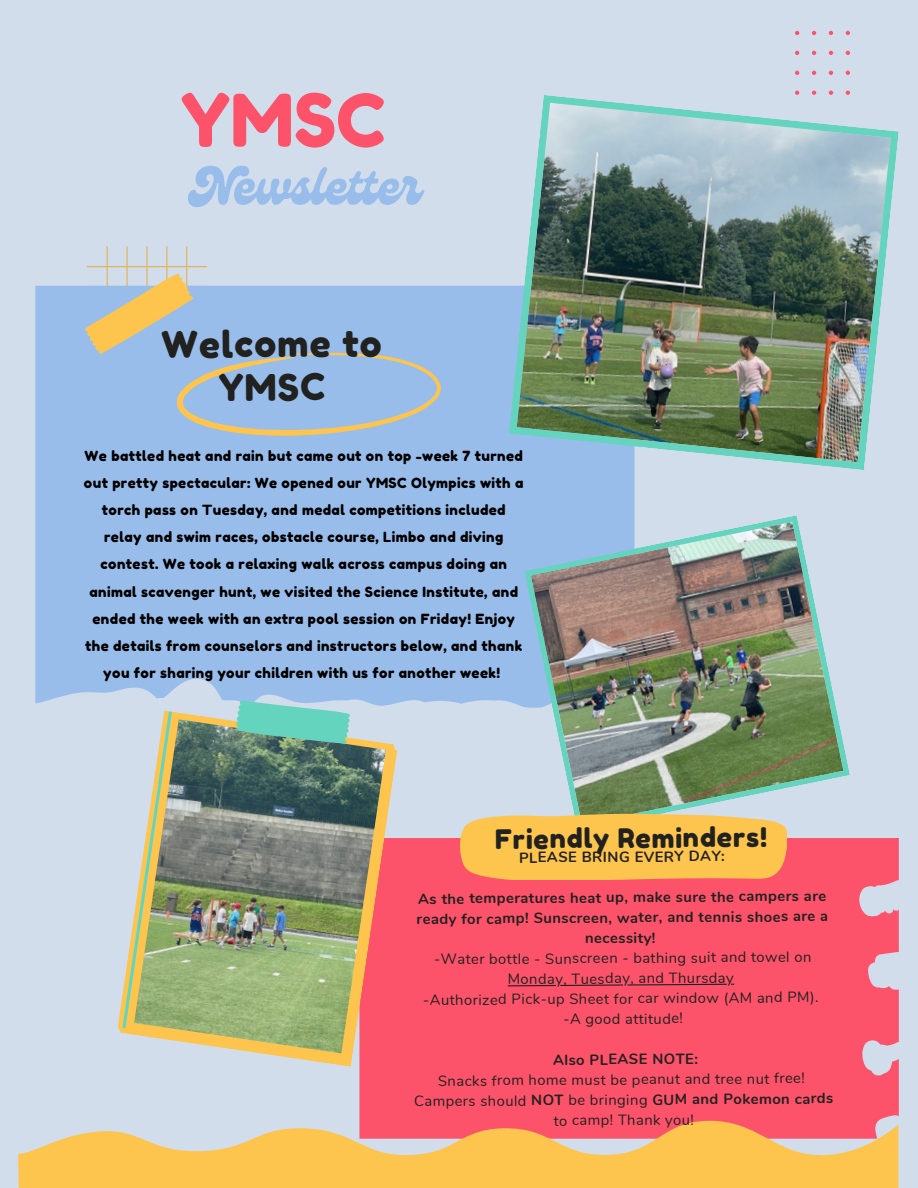
<style>
.page{position:relative;width:918px;height:1188px;background:#d1ddeb}
.page>*{position:absolute;margin:0;border:0;box-sizing:border-box;transform-origin:0 0}
.t1{font:72.75px "Fredoka One";color:#fc536a}
.t2{font:52.5px "Genty";color:#98bdea}
.t3{font:36.75px/43.3px "Fredoka One";letter-spacing:.02em;color:#21211f;text-align:center}
.t4{font:26.85px "Fredoka One";letter-spacing:.02em;color:#21211f}
.t5{font:14.7px/20.4px "Nunito";letter-spacing:.02em;color:#21211f;text-align:center}
.t6{font:700 14.7px/20.2px "Nunito";letter-spacing:.02em;color:#21211f;text-align:center}
.t7{font:13.95px/27.2px "Fredoka One";letter-spacing:.03em;color:#000;text-align:center}
.s1{font-weight:700}
</style>
<div class="page">
<div style="left:35px;top:286px;width:599px;height:421px;background:#98bdea"></div>
<hr style="left:54px;top:335px;width:559px;height:4px;background:#98bdea">
<div style="left:54px;top:378px;width:559px;height:5px;background:#98bdea"></div>
<div style="left:54px;top:421px;width:559px;height:5px;background:#98bdea"></div>
<hr style="left:54px;top:465px;width:559px;height:4px;background:#98bdea">
<hr style="left:54px;top:508px;width:559px;height:4px;background:#98bdea">
<hr style="left:54px;top:551px;width:559px;height:4px;background:#98bdea">
<div style="left:54px;top:594px;width:559px;height:5px;background:#98bdea"></div>
<div style="left:54px;top:637px;width:559px;height:5px;background:#98bdea"></div>
<img style="left:524px;top:515px;width:326px;height:316px">
<div style="left:360px;top:838px;width:538px;height:283px;background:#fc536a"></div>
<hr style="left:377px;top:861px;width:473px;height:4px;background:#fc536a">
<hr style="left:377px;top:946px;width:473px;height:4px;background:#fc536a">
<hr style="left:377px;top:1032px;width:473px;height:3px;background:#fc536a">
<hr style="left:377px;top:1117px;width:473px;height:3px;background:#fc536a">
<svg style="left:118px;top:710px;width:276px;height:351px"></svg>
<img style="left:134px;top:719px;width:252px;height:334px">
<svg style="left:122px;top:711px;width:50px;height:317px"></svg>
<svg style="left:234px;top:693px;width:118px;height:58px;background:#7abeb5"></svg>
<svg style="left:459px;top:814px;width:327px;height:66px;background:#fbc255"></svg>
<svg style="left:829px;top:51px;width:4px;height:4px"></svg>
<svg style="left:812px;top:51px;width:4px;height:4px"></svg>
<svg style="left:795px;top:51px;width:4px;height:4px"></svg>
<svg style="left:846px;top:51px;width:4px;height:4px"></svg>
<svg style="left:829px;top:71px;width:4px;height:4px"></svg>
<svg style="left:812px;top:71px;width:4px;height:4px"></svg>
<svg style="left:795px;top:71px;width:4px;height:4px"></svg>
<svg style="left:846px;top:71px;width:4px;height:4px"></svg>
<svg style="left:829px;top:31px;width:4px;height:4px"></svg>
<svg style="left:812px;top:31px;width:4px;height:4px"></svg>
<svg style="left:795px;top:31px;width:4px;height:4px"></svg>
<svg style="left:846px;top:31px;width:4px;height:4px"></svg>
<svg style="left:829px;top:91px;width:4px;height:4px"></svg>
<svg style="left:812px;top:91px;width:4px;height:4px"></svg>
<svg style="left:795px;top:91px;width:4px;height:4px"></svg>
<svg style="left:846px;top:91px;width:4px;height:4px"></svg>
<svg style="left:81px;top:246px;width:360px;height:190px"></svg>
<svg style="left:18px;top:1121px;width:881px;height:67px;fill:#fec54e"></svg>
<img style="left:509px;top:95px;width:390px;height:375px">
<svg style="left:508px;top:984px;width:226px;height:2px"></svg>
<p class="t1" style="left:181px;top:76px;width:207px">YMSC</p>
<h2 class="t2" style="left:190px;top:156px;width:232px">Newsletter</h2>
<p class="t3" style="left:161px;top:322px;width:222px">Welcome to<br>YMSC</p>
<h4 class="t7" style="left:84px;top:442px;width:441px">We battled heat and rain but came out on top -week 7 turned out pretty spectacular: We opened our YMSC Olympics with a torch pass on Tuesday, and medal competitions included relay and swim races, obstacle course, Limbo and diving contest. We took a relaxing walk across campus doing an animal scavenger hunt, we visited the Science Institute, and ended the week with an extra pool session on Friday! Enjoy the details from counselors and instructors below, and thank you for sharing your children with us for another week!</h4>
<p class="t4" style="left:495px;top:822px;width:274px">Friendly Reminders!</p>
<p class="t6" style="left:519px;top:847px;width:208px">PLEASE BRING EVERY DAY:</p>
<h3 class="t6" style="left:417px;top:887px;width:413px">As the temperatures heat up, make sure the campers are ready for camp! Sunscreen, water, and tennis shoes are a necessity!</h3>
<p class="t5" style="left:434px;top:948px;width:379px">-Water bottle - Sunscreen - bathing suit and towel on</p>
<p class="t5" style="left:423px;top:968px;width:397px">Monday, Tuesday, and Thursday<br>-Authorized Pick-up Sheet for car window (AM and PM).</p>
<p class="t5" style="left:563px;top:1009px;width:121px">-A good attitude!</p>
<p class="t6" style="left:553px;top:1049px;width:147px">Also PLEASE NOTE:</p>
<p class="t5" style="left:438px;top:1069px;width:368px">Snacks from home must be peanut and tree nut free!</p>
<p class="t5" style="left:414px;top:1091px;width:421px;line-height:19.5px">Campers should <span class="s1">NOT</span> be bringing <span class="s1">GUM and Pokemon card</span><sup>s </sup>to camp! Thank you!</p>
</div>
